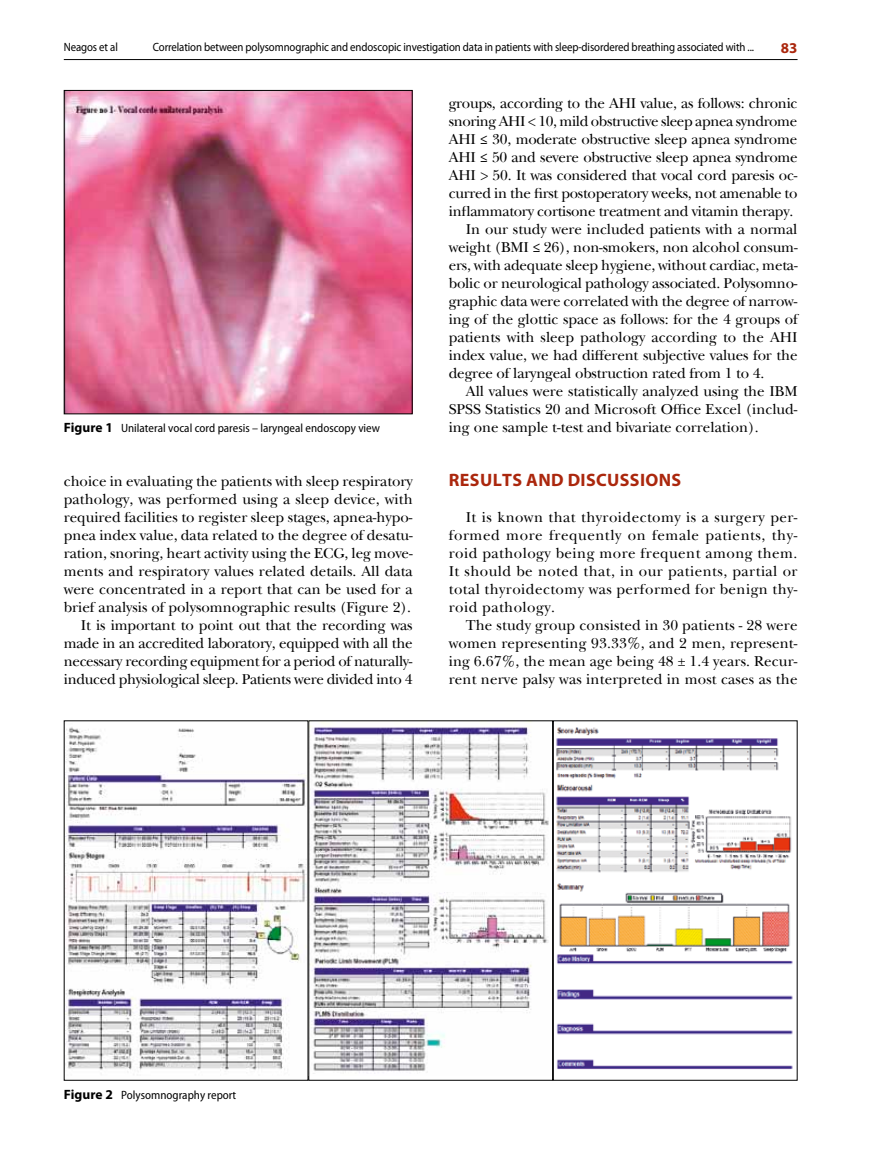
<style>
.page{position:relative;width:872px;height:1170px;background:#fff}
.page>*{position:absolute;margin:0;border:0;box-sizing:border-box;transform-origin:0 0}
.t1{font:700 18px "Myriad Pro";letter-spacing:.02em;color:#ab270d}
.t2{font:15px/18px "Baskerville Std RO";letter-spacing:-.01em;color:#000;text-align:justify}
.t3{font:700 15px "Myriad Pro";color:#ab270d}
.t4{font:12px "Myriad Pro";letter-spacing:-.01em;color:#000;scale:.9 1}
.t5{font:semi-condensed 12px "Myriad Pro";color:#000}
.s1{font-weight:700;font-stretch:normal;font-size:13.5px}
</style>
<div class="page">
<hr style="left:64px;top:59px;width:733px;height:1px;background:#000">
<img style="left:66px;top:92px;width:344px;height:320px">
<div style="left:64px;top:90px;width:348px;height:324px;border:1px solid #000"></div>
<img style="left:66px;top:727px;width:240px;height:348px">
<img style="left:310px;top:722px;width:239px;height:352px">
<div style="left:308px;top:720px;width:245px;height:360px;border:1px solid #000"></div>
<img style="left:556px;top:727px;width:237px;height:343px">
<p class="t4" style="left:64px;top:40px;width:62px">Neagos et al</p>
<p class="t4" style="left:153px;top:40px;width:669px">Correlation between polysomnographic and endoscopic investigation data in patients with sleep-disordered breathing associated with ...</p>
<p class="t3" style="left:781px;top:40px;width:18px">83</p>
<p class="t5" style="left:64px;top:421px;width:318px"><span class="s1">Figure 1</span> Unilateral vocal cord paresis – laryngeal endoscopy view</p>
<p class="t2" style="left:64px;top:472px;width:350px;text-align:right">choice in evaluating the patients with sleep respiratory pathology, was performed using a sleep device, with required facilities to register sleep stages, apnea-hypo&shy;pnea index value, data related to the degree of desatu&shy;ration, snoring, heart activity using the ECG, leg move&shy;ments and respiratory values related details. All data were concentrated in a report that can be used for a brief analysis of polysomnographic results (Figure 2).<br>It is important to point out that the recording was made in an accredited laboratory, equipped with all the necessary recording equipment for a period of naturally&shy;induced physiological sleep. Patients were divided into 4</p>
<p class="t2" style="left:449px;top:94px;width:350px">groups, according to the AHI value, as follows: chronic</p>
<p class="t2" style="left:449px;top:112px;width:350px">snoring AHI &lt; 10, mild obstructive sleep apnea syndrome</p>
<p class="t2" style="left:449px;top:130px;width:350px">AHI ≤ 30, moderate obstructive sleep apnea syndrome</p>
<p class="t2" style="left:449px;top:148px;width:350px">AHI ≤ 50 and severe obstructive sleep apnea syndrome</p>
<p class="t2" style="left:449px;top:166px;width:350px">AHI &gt; 50. It was considered that vocal cord paresis oc-</p>
<p class="t2" style="left:449px;top:184px;width:350px">curred in the first postoperatory weeks, not amenable to</p>
<p class="t2" style="left:449px;top:202px;width:346px">inflammatory cortisone treatment and vitamin therapy.</p>
<p class="t2" style="left:466px;top:220px;width:333px">In our study were included patients with a normal</p>
<p class="t2" style="left:449px;top:238px;width:350px">weight (BMI ≤ 26), non-smokers, non alcohol consum-</p>
<p class="t2" style="left:449px;top:256px;width:350px">ers, with adequate sleep hygiene, without cardiac, meta-</p>
<p class="t2" style="left:449px;top:274px;width:350px">bolic or neurological pathology associated. Polysomno-</p>
<p class="t2" style="left:449px;top:292px;width:350px">graphic data were correlated with the degree of narrow-</p>
<p class="t2" style="left:449px;top:310px;width:350px">ing of the glottic space as follows: for the 4 groups of</p>
<p class="t2" style="left:449px;top:328px;width:350px">patients with sleep pathology according to the AHI</p>
<p class="t2" style="left:449px;top:346px;width:350px">index value, we had different subjective values for the</p>
<p class="t2" style="left:449px;top:364px;width:317px">degree of laryngeal obstruction rated from 1 to 4.</p>
<p class="t2" style="left:466px;top:382px;width:333px">All values were statistically analyzed using the IBM</p>
<p class="t2" style="left:449px;top:400px;width:350px">SPSS Statistics 20 and Microsoft Office Excel (includ-</p>
<p class="t2" style="left:449px;top:418px;width:311px">ing one sample t-test and bivariate correlation).</p>
<p class="t1" style="left:449px;top:470px;width:234px">RESULTS AND DISCUSSIONS</p>
<p class="t2" style="left:449px;top:508px;width:350px;text-indent:17px">It is known that thyroidectomy is a surgery per&shy;formed more frequently on female patients, thy&shy;roid pathology being more frequent among them.<br>It should be noted that, in our patients, partial or total thyroidectomy was performed for benign thy&shy;roid pathology.</p>
<p class="t2" style="left:449px;top:616px;width:350px;text-indent:17px">The study group consisted in 30 patients - 28 were women representing 93.33%, and 2 men, represent&shy;ing 6.67%, the mean age being 48 ± 1.4 years. Recur&shy;rent nerve palsy was interpreted in most cases as the</p>
<p class="t5" style="left:64px;top:1087px;width:174px"><span class="s1">Figure 2</span> Polysomnography report</p>
</div>
